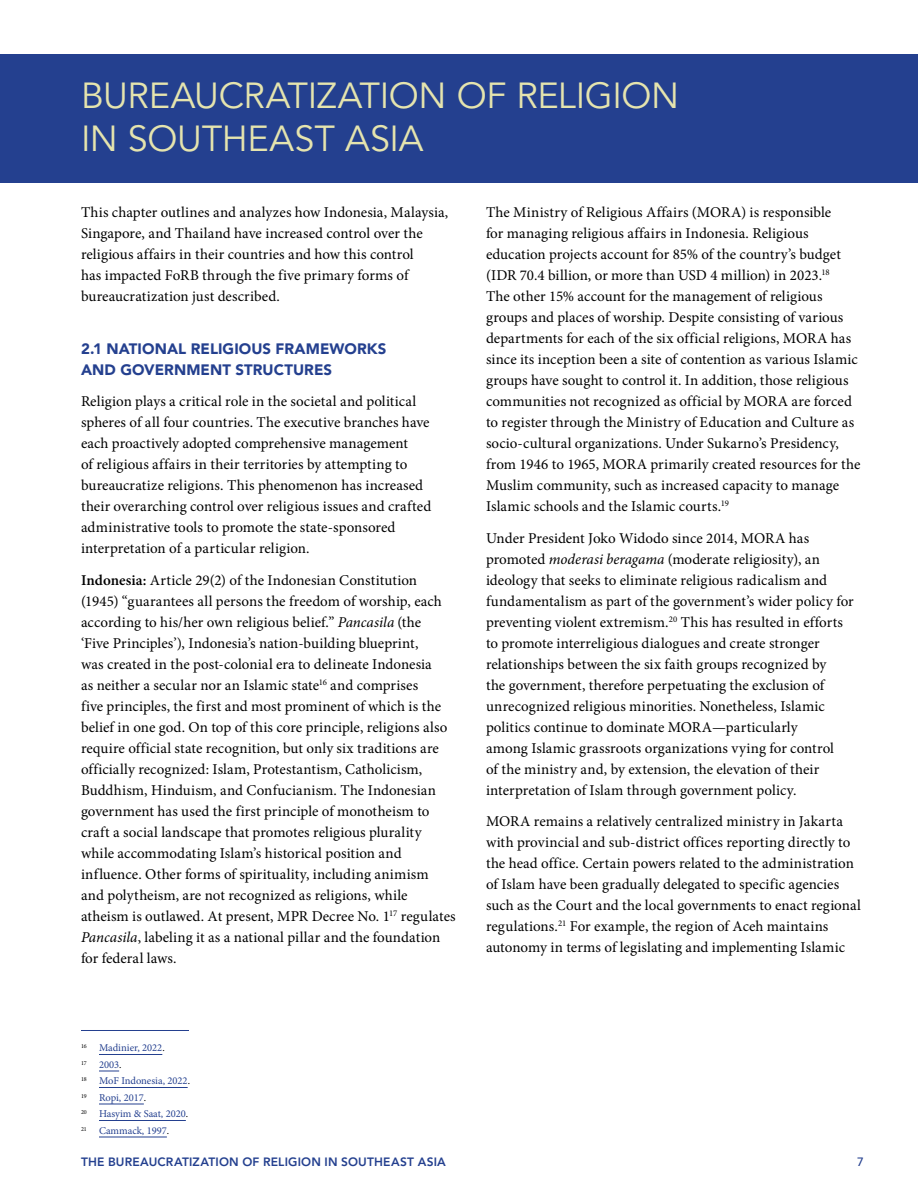
<style>
.page{position:relative;width:918px;height:1188px;background:#fff}
.page>*{position:absolute;margin:0;border:0;box-sizing:border-box;transform-origin:0 0}
.t1{font:36px/43.2px "Avenir LT Std";letter-spacing:-.01em;color:#e5e4ae}
.t2{font:15px/21px "Minion Pro";letter-spacing:.005em;color:#000}
.t3{font:900 15px/21px "Avenir LT Std";letter-spacing:.005em;color:#24408f}
.t4{font:800 12px "Avenir LT Std";letter-spacing:.015em;color:#24408f}
.t5{font:500 12px "Avenir LT Std";color:#24408f}
.Footnotes{font:10.5px "Minion Pro";color:#24408f}
.s1{font-weight:600}
.s2{font-style:italic}
.s3{color:#000}
</style>
<div class="page">
<div style="left:0;top:54px;width:918px;height:129px;background:#24408f"></div>
<hr style="left:81px;top:1030px;width:108px;height:1px;background:#24408f">
<hr style="left:99px;top:1054px;width:63px;height:1px;background:#24408f">
<svg style="left:99px;top:1071px;width:20px;height:1px"></svg>
<hr style="left:99px;top:1087px;width:89px;height:1px;background:#24408f">
<hr style="left:99px;top:1104px;width:45px;height:1px;background:#24408f">
<hr style="left:99px;top:1120px;width:87px;height:1px;background:#24408f">
<hr style="left:99px;top:1137px;width:68px;height:1px;background:#24408f">
<h1 class="t1" style="left:81px;top:75px;width:600px">BUREAUCRATIZATION OF RELIGION<br>IN SOUTHEAST ASIA</h1>
<p class="t2" style="left:81px;top:202px;width:369px">This chapter outlines and analyzes how Indonesia, Malaysia, Singapore, and Thailand have increased control over the religious affairs in their countries and how this control<br>has impacted FoRB through the five primary forms of bureaucratization just described.</p>
<h2 class="t3" style="left:81px;top:338px;width:307px">2.1 NATIONAL RELIGIOUS FRAMEWORKS<br>AND GOVERNMENT STRUCTURES</h2>
<p class="t2" style="left:81px;top:391px;width:352px">Religion plays a critical role in the societal and political spheres of all four countries. The executive branches have each proactively adopted comprehensive management<br>of religious affairs in their territories by attempting to bureaucratize religions. This phenomenon has increased their overarching control over religious issues and crafted administrative tools to promote the state-sponsored interpretation of a particular religion.</p>
<p class="t2" style="left:81px;top:570px;width:376px"><span class="s1">Indonesia:</span> Article 29(2) of the Indonesian Constitution (1945) “guarantees all persons the freedom of worship, each according to his/her own religious belief.” <span class="s2">Pancasila</span> (the<br>‘Five Principles’), Indonesia’s nation-building blueprint,<br>was created in the post-colonial era to delineate Indonesia<br>as neither a secular nor an Islamic state<sup>16</sup> and comprises<br>five principles, the first and most prominent of which is the belief in one god. On top of this core principle, religions also require official state recognition, but only six traditions are officially recognized: Islam, Protestantism, Catholicism, Buddhism, Hinduism, and Confucianism. The Indonesian government has used the first principle of monotheism to craft a social landscape that promotes religious plurality while accommodating Islam’s historical position and influence. Other forms of spirituality, including animism<br>and polytheism, are not recognized as religions, while atheism is outlawed. At present, MPR Decree No. 1<sup>17</sup> regulates <span class="s2">Pancasila</span>, labeling it as a national pillar and the foundation for federal laws.</p>
<p class="t2" style="left:486px;top:202px;width:376px">The Ministry of Religious Affairs (MORA) is responsible<br>for managing religious affairs in Indonesia. Religious education projects account for 85% of the country’s budget (IDR 70.4 billion, or more than USD 4 million) in 2023.<sup>18<br></sup>The other 15% account for the management of religious groups and places of worship. Despite consisting of various departments for each of the six official religions, MORA has since its inception been a site of contention as various Islamic groups have sought to control it. In addition, those religious communities not recognized as official by MORA are forced to register through the Ministry of Education and Culture as socio-cultural organizations. Under Sukarno’s Presidency, from 1946 to 1965, MORA primarily created resources for the Muslim community, such as increased capacity to manage Islamic schools and the Islamic courts.<sup>19</sup></p>
<p class="t2" style="left:486px;top:528px;width:369px">Under President Joko Widodo since 2014, MORA has promoted <span class="s2">moderasi beragama</span> (moderate religiosity), an ideology that seeks to eliminate religious radicalism and fundamentalism as part of the government’s wider policy for preventing violent extremism.<sup>20</sup> This has resulted in efforts to promote interreligious dialogues and create stronger relationships between the six faith groups recognized by<br>the government, therefore perpetuating the exclusion of unrecognized religious minorities. Nonetheless, Islamic politics continue to dominate MORA—particularly<br>among Islamic grassroots organizations vying for control<br>of the ministry and, by extension, the elevation of their interpretation of Islam through government policy.</p>
<p class="t2" style="left:486px;top:811px;width:376px">MORA remains a relatively centralized ministry in Jakarta with provincial and sub-district offices reporting directly to the head office. Certain powers related to the administration of Islam have been gradually delegated to specific agencies such as the Court and the local governments to enact regional regulations.<sup>21</sup> For example, the region of Aceh maintains autonomy in terms of legislating and implementing Islamic</p>
<p class="Footnotes" style="left:81px;top:1041px;width:85px"><sup>16</sup> Madinier, 2022<span class="s3">.</span></p>
<p class="Footnotes" style="left:81px;top:1058px;width:42px"><sup>17</sup> 2003<span class="s3">.</span></p>
<p class="Footnotes" style="left:81px;top:1074px;width:111px"><sup>18</sup> MoF Indonesia, 2022<span class="s3">.</span></p>
<p class="Footnotes" style="left:81px;top:1091px;width:67px"><sup>19</sup> Ropi, 2017<span class="s3">.</span></p>
<p class="Footnotes" style="left:81px;top:1107px;width:109px"><sup>20</sup> Hasyim &amp; Saat, 2020<span class="s3">.</span></p>
<p class="Footnotes" style="left:81px;top:1124px;width:90px"><sup>21</sup> Cammack, 1997<span class="s3">.</span></p>
<p class="t4" style="left:81px;top:1154px;width:366px">THE BUREAUCRATIZATION OF RELIGION IN SOUTHEAST ASIA</p>
<p class="t5" style="left:857px;top:1154px;width:8px">7</p>
</div>
